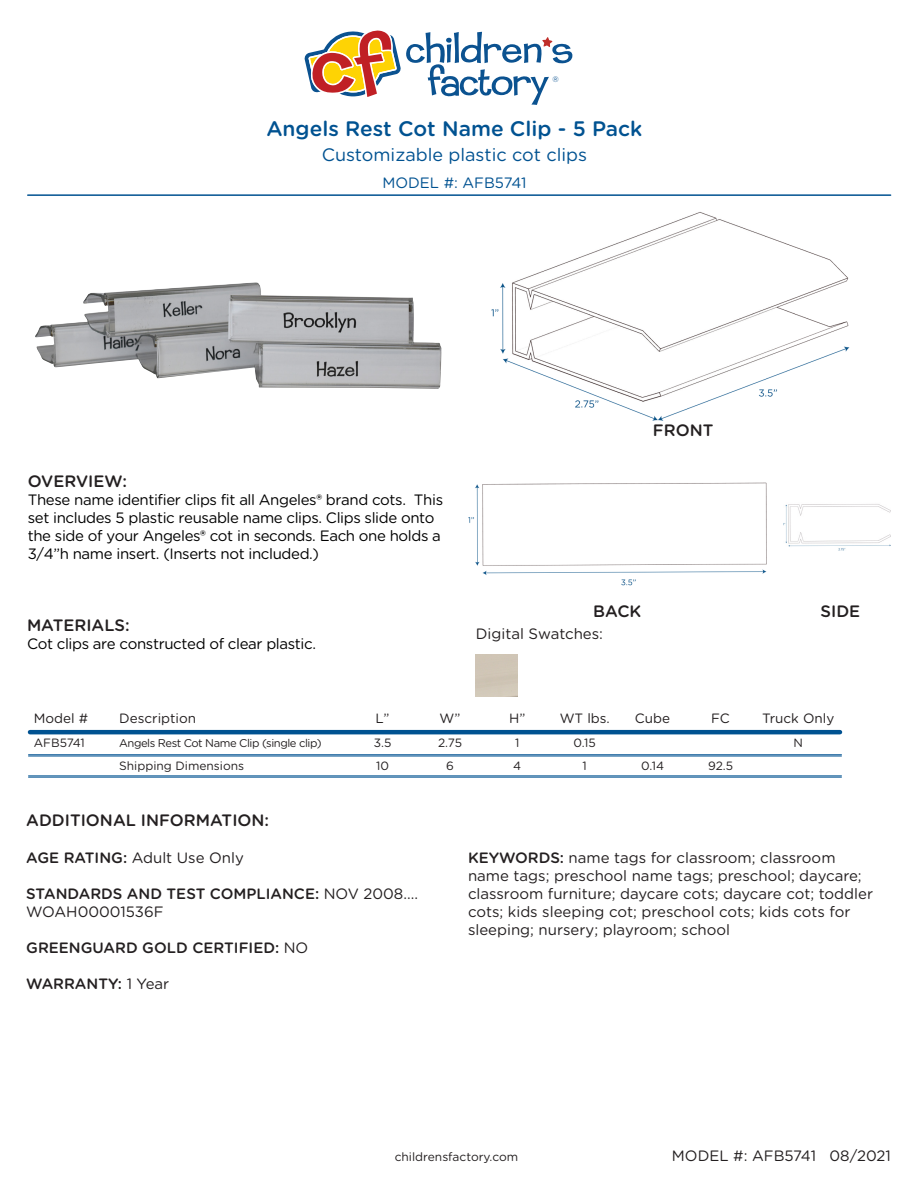
<style>
.page{position:relative;width:918px;height:1188px;background:#fff}
.page>*{position:absolute;margin:0;border:0;box-sizing:border-box;transform-origin:0 0}
.t1{font:500 21px "Gotham Rounded";color:#005291}
.t2{font:18px "Gotham Rounded";color:#005291}
.t3{font:500 16.5px "Gotham Rounded";color:#231f20}
.t4{font:15px/18px "Gotham Rounded";color:#231f20}
.t5{font:15px/18px "Gotham Rounded";letter-spacing:-.025em;color:#000}
.t6{font:500 15px "Gotham Rounded";color:#231f20}
.t7{font:15px "Gotham Rounded";color:#005291}
.t8{font:13.5px "Gotham Rounded";color:#231f20}
.t9{font:12px "Gotham Rounded";color:#231f20}
.t10{font:11.25px "Gotham Rounded";letter-spacing:-.04em;color:#231f20}
.t11{font:7.95px "Gotham Rounded";color:#0a5290;scale:.96 1}
.s1{font-weight:500}
.s2{font-weight:400}
</style>
<div class="page">
<svg style="left:305px;top:30px;width:267px;height:75px"></svg>
<img style="left:35px;top:282px;width:406px;height:107px">
<hr style="left:30px;top:730px;width:810px;height:4px;background:#005291">
<hr style="left:28px;top:755px;width:814px;height:1px;background:#005291">
<hr style="left:28px;top:756px;width:814px;height:1px;background:#005291">
<hr style="left:28px;top:776px;width:814px;height:1px;background:#005291">
<hr style="left:28px;top:777px;width:814px;height:1px;background:#005291">
<img style="left:491px;top:212px;width:359px;height:209px">
<hr style="left:28px;top:194px;width:863px;height:2px;background:#005291">
<img style="left:468px;top:482px;width:299px;height:104px">
<img style="left:783px;top:504px;width:108px;height:46px">
<p class="t11" style="left:552px;top:74px;width:8px">®</p>
<p class="t1" style="left:266px;top:113px;width:378px">Angels Rest Cot Name Clip - 5 Pack</p>
<p class="t2" style="left:322px;top:142px;width:267px">Customizable plastic cot clips</p>
<p class="t7" style="left:382px;top:172px;width:146px">MODEL #: AFB5741</p>
<p class="t3" style="left:28px;top:469px;width:101px">OVERVIEW:</p>
<p class="t5" style="left:28px;top:490px;width:417px">These name identifier clips fit all Angeles<span class="s1">®</span> brand cots. This set includes 5 plastic reusable name clips. Clips slide onto the side of your Angeles<span class="s1">®</span> cot in seconds. Each one holds a 3/4”h name insert. (Inserts not included.)</p>
<p class="t3" style="left:653px;top:418px;width:62px">FRONT</p>
<p class="t3" style="left:27px;top:614px;width:104px">MATERIALS:</p>
<p class="t5" style="left:27px;top:634px;width:291px">Cot clips are constructed of clear plastic.</p>
<p class="t3" style="left:593px;top:600px;width:50px">BACK</p>
<p class="t3" style="left:821px;top:600px;width:41px">SIDE</p>
<p class="t4" style="left:476px;top:625px;width:129px">Digital Swatches:</p>
<p class="t8" style="left:34px;top:709px;width:56px">Model #</p>
<p class="t8" style="left:119px;top:709px;width:79px">Description</p>
<p class="t8" style="left:376px;top:709px;width:15px">L”</p>
<p class="t8" style="left:440px;top:709px;width:22px">W”</p>
<p class="t8" style="left:509px;top:709px;width:18px">H”</p>
<p class="t8" style="left:560px;top:709px;width:52px">WT lbs.</p>
<p class="t8" style="left:635px;top:709px;width:37px">Cube</p>
<p class="t8" style="left:711px;top:709px;width:20px">FC</p>
<p class="t8" style="left:762px;top:709px;width:74px">Truck Only</p>
<p class="t9" style="left:34px;top:735px;width:53px">AFB5741</p>
<p class="t10" style="left:119px;top:735px;width:204px">Angels Rest Cot Name Clip (single clip)</p>
<p class="t9" style="left:374px;top:735px;width:19px">3.5</p>
<p class="t9" style="left:438px;top:735px;width:26px">2.75</p>
<p class="t9" style="left:515px;top:735px;width:6px">1</p>
<p class="t9" style="left:574px;top:735px;width:24px">0.15</p>
<p class="t9" style="left:794px;top:735px;width:11px">N</p>
<p class="t9" style="left:119px;top:758px;width:126px">Shipping Dimensions</p>
<p class="t9" style="left:376px;top:758px;width:14px">10</p>
<p class="t9" style="left:446px;top:758px;width:9px">6</p>
<p class="t9" style="left:513px;top:758px;width:10px">4</p>
<p class="t9" style="left:583px;top:758px;width:6px">1</p>
<p class="t9" style="left:641px;top:758px;width:25px">0.14</p>
<p class="t9" style="left:708px;top:758px;width:27px">92.5</p>
<p class="t3" style="left:26px;top:809px;width:244px">ADDITIONAL INFORMATION:</p>
<p class="t4" style="left:26px;top:848px;width:219px"><span class="s1">AGE RATING:</span> Adult Use Only</p>
<p class="t6" style="left:26px;top:883px;width:393px">STANDARDS AND TEST COMPLIANCE: <span class="s2">NOV 2008....</span></p>
<p class="t4" style="left:26px;top:902px;width:139px">WOAH00001536F</p>
<p class="t6" style="left:26px;top:937px;width:284px">GREENGUARD GOLD CERTIFIED: <span class="s2">NO</span></p>
<p class="t6" style="left:26px;top:973px;width:145px">WARRANTY: <span class="s2">1 Year</span></p>
<p class="t4" style="left:468px;top:848px;width:407px"><span class="s1">KEYWORDS:</span> name tags for classroom; classroom name tags; preschool name tags; preschool; daycare; classroom furniture; daycare cots; daycare cot; toddler cots; kids sleeping cot; preschool cots; kids cots for sleeping; nursery; playroom; school</p>
<p class="t9" style="left:395px;top:1148px;width:125px">childrensfactory.com</p>
<p class="t4" style="left:672px;top:1146px;width:221px">MODEL #: AFB5741 08/2021</p>
</div>
